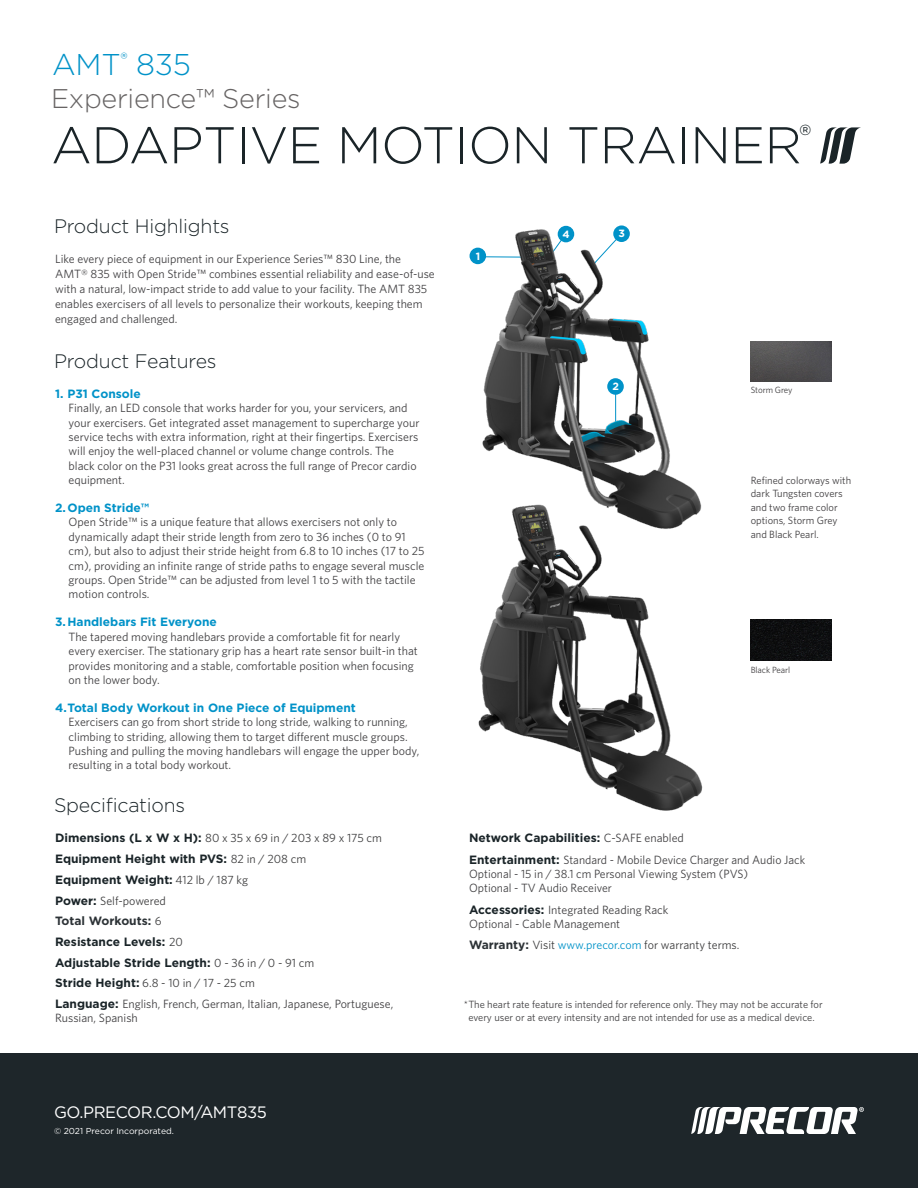
<style>
.page{position:relative;width:918px;height:1188px;background:#fff}
.page>*{position:absolute;margin:0;border:0;box-sizing:border-box;transform-origin:0 0}
.t1{font:300 51.6px "Gotham";letter-spacing:-.01em;color:#1a2428}
.t2{font:300 30px "Gotham";letter-spacing:-.01em;color:#0092c8}
.t3{font:300 27px "Gotham";letter-spacing:-.01em;color:#676464}
.t4{font:300 19.5px "Gotham";letter-spacing:-.01em;color:#1a2428}
.t5{font:16.5px "Gotham";letter-spacing:-.025em;color:#fff}
.t6{font:12px/14.4px "Whitney";color:#414042}
.t7{font:700 12px "Gotham";color:#1a2428}
.t8{font:12px "Whitney";color:#3e3e3f}
.t9{font:700 12px "Gotham";color:#2c3236}
.t10{font:10.5px/13.5px "Whitney";color:#414042;text-align:center}
.t11{font:10.5px/13.5px "Whitney";color:#413f41}
.t12{font:700 10.5px "Gotham";color:#fff}
.t13{font:9px "Whitney";letter-spacing:-.01em;color:#413f41}
.t14{font:8.7px "Gotham";color:#fff}
.s1{font-family:"Gotham";font-weight:700;color:#0092c8}
.s2{font-family:"Gotham";font-weight:700;color:#1a2428}
.s3{font-family:"Whitney";font-weight:400;color:#3e3e3f}
.s4{font-family:"Whitney";font-weight:400;color:#414042}
.s5{font-family:"Gotham";font-weight:700;color:#2c3236}
.s6{color:#0092c8}
</style>
<div class="page">
<div style="left:0;top:1053px;width:918px;height:135px;background:#1e262a"></div>
<svg style="left:691px;top:1107px;width:173px;height:27px"></svg>
<svg style="left:820px;top:127px;width:41px;height:37px"></svg>
<img style="left:478px;top:535px;width:225px;height:276px">
<img style="left:751px;top:341px;width:81px;height:41px">
<img style="left:751px;top:620px;width:81px;height:40px">
<img style="left:469px;top:225px;width:233px;height:310px">
<p class="t2" style="left:52px;top:45px;width:140px">AMT<sup>®</sup> 835</p>
<p class="t3" style="left:51px;top:81px;width:251px">Experience™ Series</p>
<p class="t1" style="left:51px;top:112px;width:762px">ADAPTIVE MOTION TRAINER<sup>®</sup></p>
<p class="t4" style="left:54px;top:214px;width:177px">Product Highlights</p>
<p class="t6" style="left:55px;top:251px;width:381px;line-height:15px">Like every piece of equipment in our Experience Series™ 830 Line, the AMT® 835 with Open Stride™ combines essential reliability and ease-of-use with a natural, low-impact stride to add value to your facility. The AMT 835 enables exercisers of all levels to personalize their workouts, keeping them engaged and challenged.</p>
<p class="t4" style="left:54px;top:349px;width:164px">Product Features</p>
<p class="t6" style="left:69px;top:386px;width:352px;text-indent:-14px"><span class="s1">1. P31 Console<br></span>Finally, an LED console that works harder for you, your servicers, and your exercisers. Get integrated asset management to supercharge your service techs with extra information, right at their fingertips. Exercisers will enjoy the well-placed channel or volume change controls. The black color on the P31 looks great across the full range of Precor cardio equipment.</p>
<p class="t6" style="left:69px;top:500px;width:357px;text-indent:-14px"><span class="s1">2.Open Stride™<br></span>Open Stride™ is a unique feature that allows exercisers not only to dynamically adapt their stride length from zero to 36 inches (0 to 91 cm), but also to adjust their stride height from 6.8 to 10 inches (17 to 25 cm), providing an infinite range of stride paths to engage several muscle groups. Open Stride™ can be adjusted from level 1 to 5 with the tactile motion controls.</p>
<p class="t6" style="left:69px;top:615px;width:351px;text-indent:-14px"><span class="s1">3.Handlebars Fit Everyone<br></span>The tapered moving handlebars provide a comfortable fit for nearly every exerciser. The stationary grip has a heart rate sensor built-in that provides monitoring and a stable, comfortable position when focusing on the lower body.</p>
<p class="t6" style="left:69px;top:700px;width:352px;text-indent:-14px"><span class="s1">4.Total Body Workout in One Piece of Equipment<br></span>Exercisers can go from short stride to long stride, walking to running, climbing to striding, allowing them to target different muscle groups.<br>Pushing and pulling the moving handlebars will engage the upper body, resulting in a total body workout.</p>
<p class="t4" style="left:54px;top:793px;width:133px">Specifications</p>
<p class="t8" style="left:55px;top:830px;width:328px"><span class="s2">Dimensions (L x W x H):</span> 80 x 35 x 69 in / 203 x 89 x 175 cm</p>
<p class="t7" style="left:55px;top:851px;width:253px">Equipment Height with PVS: <span class="s3">82 in / 208 cm</span></p>
<p class="t7" style="left:55px;top:872px;width:195px">Equipment Weight: <span class="s3">412 lb / 187 kg</span></p>
<p class="t8" style="left:55px;top:892px;width:112px"><span class="s2">Power:</span> Self-powered</p>
<p class="t9" style="left:55px;top:913px;width:108px">Total Workouts: <span class="s3">6</span></p>
<p class="t7" style="left:55px;top:934px;width:129px">Resistance Levels: <span class="s3">20</span></p>
<p class="t7" style="left:55px;top:954px;width:261px">Adjustable Stride Length: <span class="s3">0 - 36 in / 0 - 91 cm</span></p>
<p class="t8" style="left:55px;top:975px;width:201px"><span class="s2">Stride Height:</span> 6.8 - 10 in / 17 - 25 cm</p>
<p class="t6" style="left:55px;top:997px;width:340px;line-height:14px"><span class="s2">Language:</span> English, French, German, Italian, Japanese, Portuguese,<br>Russian, Spanish</p>
<p class="t12" style="left:476px;top:249px;width:6px">1</p>
<p class="t12" style="left:562px;top:227px;width:9px">4</p>
<p class="t12" style="left:618px;top:227px;width:8px">3</p>
<p class="t12" style="left:612px;top:379px;width:8px">2</p>
<p class="t13" style="left:751px;top:384px;width:43px">Storm Grey</p>
<p class="t11" style="left:751px;top:473px;width:102px">Refined colorways with dark Tungsten covers and two frame color options, Storm Grey and Black Pearl.</p>
<p class="t13" style="left:751px;top:664px;width:41px">Black Pearl</p>
<p class="t7" style="left:469px;top:830px;width:216px">Network Capabilities: <span class="s4">C-SAFE enabled</span></p>
<p class="t6" style="left:469px;top:852px;width:338px"><span class="s2">Entertainment:</span> Standard - Mobile Device Charger and Audio Jack<br>Optional - 15 in / 38.1 cm Personal Viewing System (PVS)<br>Optional - TV Audio Receiver</p>
<p class="t6" style="left:469px;top:902px;width:201px"><span class="s2">Accessories:</span> Integrated Reading Rack<br>Optional - Cable Management</p>
<p class="t8" style="left:469px;top:937px;width:272px"><span class="s5">Warranty:</span> Visit <span class="s6">www.precor.com</span> for warranty terms.</p>
<p class="t10" style="left:464px;top:997px;width:360px">*The heart rate feature is intended for reference only. They may not be accurate for every user or at every intensity and are not intended for use as a medical device.</p>
<p class="t5" style="left:54px;top:1102px;width:214px">GO.PRECOR.COM/AMT835</p>
<p class="t14" style="left:54px;top:1125px;width:121px">© 2021 Precor Incorporated.</p>
</div>
